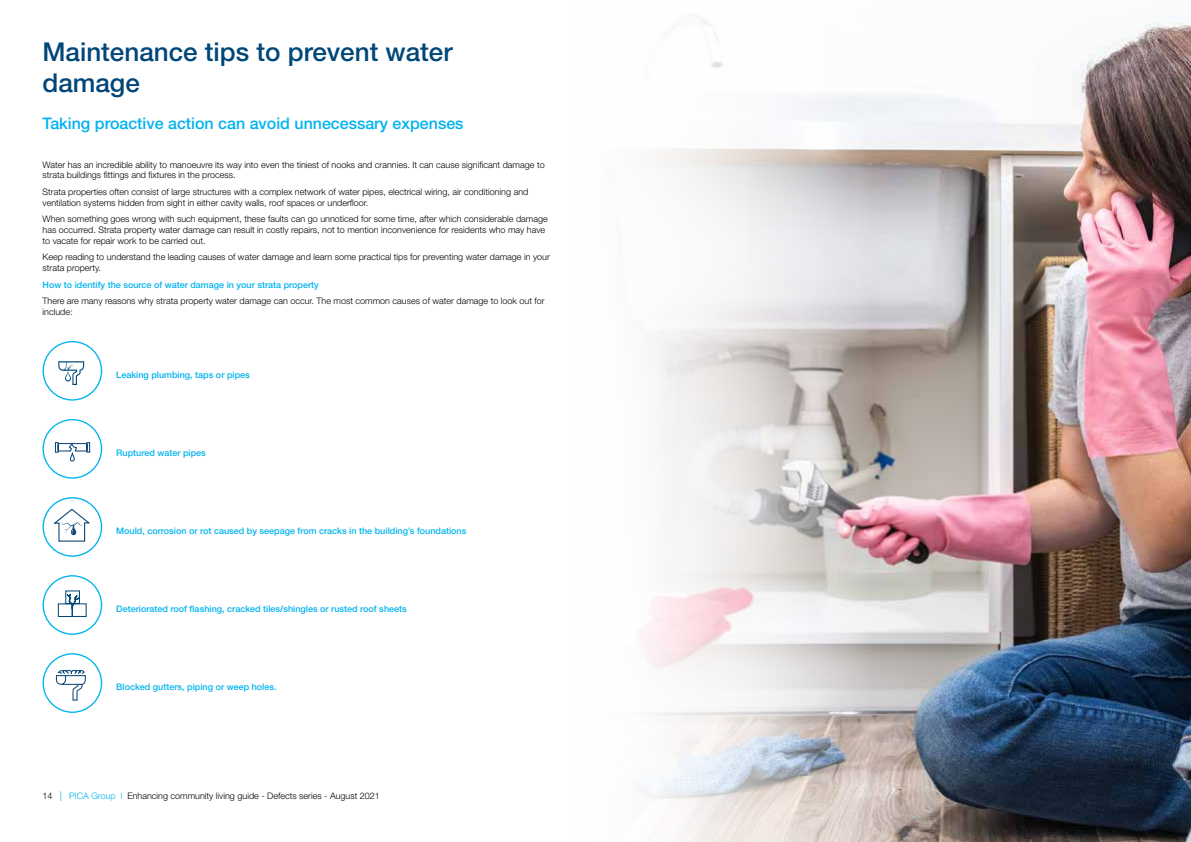
<style>
.page{position:relative;width:1191px;height:842px;background:#fff}
.page>*{position:absolute;margin:0;border:0;box-sizing:border-box;transform-origin:0 0}
.t1{font:500 26px/31.2px "Helvetica Neue LT Std";color:#004678}
.t2{font:500 16px "Helvetica Neue LT Std";color:#00b3f0}
.t3{font:300 9px/10.8px "Helvetica Neue LT Std";color:#000}
.t4{font:500 9px "Helvetica Neue LT Std";color:#00b3f0}
.s1{font-size:13.5px;color:#00b3f0}
.s2{color:#00b3f0}
</style>
<div class="page">
<img style="left:640px;top:19px;width:551px;height:823px">
<svg style="left:58px;top:361px;width:26px;height:24px"></svg>
<div style="left:43px;top:341px;width:59px;height:60px;border:1px solid #00b3f0;border-radius:50%"></div>
<svg style="left:55px;top:442px;width:35px;height:20px"></svg>
<div style="left:43px;top:419px;width:59px;height:60px;border:1px solid #00b3f0;border-radius:50%"></div>
<svg style="left:53px;top:509px;width:38px;height:33px"></svg>
<div style="left:43px;top:497px;width:59px;height:60px;border:1px solid #00b3f0;border-radius:50%"></div>
<svg style="left:56px;top:576px;width:31px;height:41px"></svg>
<div style="left:58px;top:603px;width:15px;height:14px;border:1px solid #004677"></div>
<div style="left:72px;top:603px;width:15px;height:14px;border:1px solid #004677"></div>
<div style="left:65px;top:590px;width:15px;height:14px;border:1px solid #004677"></div>
<div style="left:43px;top:575px;width:59px;height:60px;border:1px solid #00b3f0;border-radius:50%"></div>
<svg style="left:56px;top:670px;width:30px;height:31px"></svg>
<div style="left:43px;top:653px;width:59px;height:60px;border:1px solid #00b3f0;border-radius:50%"></div>
<h1 class="t1" style="left:43px;top:36px;width:411px">Maintenance tips to prevent water damage</h1>
<h2 class="t2" style="left:43px;top:113px;width:422px">Taking proactive action can avoid unnecessary expenses</h2>
<p class="t3" style="left:43px;top:159px;width:503px">Water has an incredible ability to manoeuvre its way into even the tiniest of nooks and crannies. It can cause significant damage to strata buildings fittings and fixtures in the process.</p>
<p class="t3" style="left:43px;top:186px;width:487px">Strata properties often consist of large structures with a complex network of water pipes, electrical wiring, air conditioning and ventilation systems hidden from sight in either cavity walls, roof spaces or underfloor.</p>
<p class="t3" style="left:43px;top:213px;width:507px">When something goes wrong with such equipment, these faults can go unnoticed for some time, after which considerable damage has occurred. Strata property water damage can result in costly repairs, not to mention inconvenience for residents who may have to vacate for repair work to be carried out.</p>
<p class="t3" style="left:43px;top:251px;width:509px">Keep reading to understand the leading causes of water damage and learn some practical tips for preventing water damage in your strata property.</p>
<p class="t4" style="left:43px;top:279px;width:278px">How to identify the source of water damage in your strata property</p>
<p class="t3" style="left:43px;top:295px;width:504px">There are many reasons why strata property water damage can occur. The most common causes of water damage to look out for include:</p>
<p class="t4" style="left:116px;top:369px;width:135px">Leaking plumbing, taps or pipes</p>
<p class="t4" style="left:116px;top:447px;width:91px">Ruptured water pipes</p>
<p class="t4" style="left:116px;top:525px;width:352px">Mould, corrosion or rot caused by seepage from cracks in the building’s foundations</p>
<p class="t4" style="left:116px;top:603px;width:292px">Deteriorated roof flashing, cracked tiles/shingles or rusted roof sheets</p>
<p class="t4" style="left:116px;top:681px;width:162px">Blocked gutters, piping or weep holes.</p>
<p class="t3" style="left:43px;top:791px;width:339px">14 <span class="s1">l</span> <span class="s2">PICA Group l</span> Enhancing community living guide - Defects series - August 2021</p>
</div>
